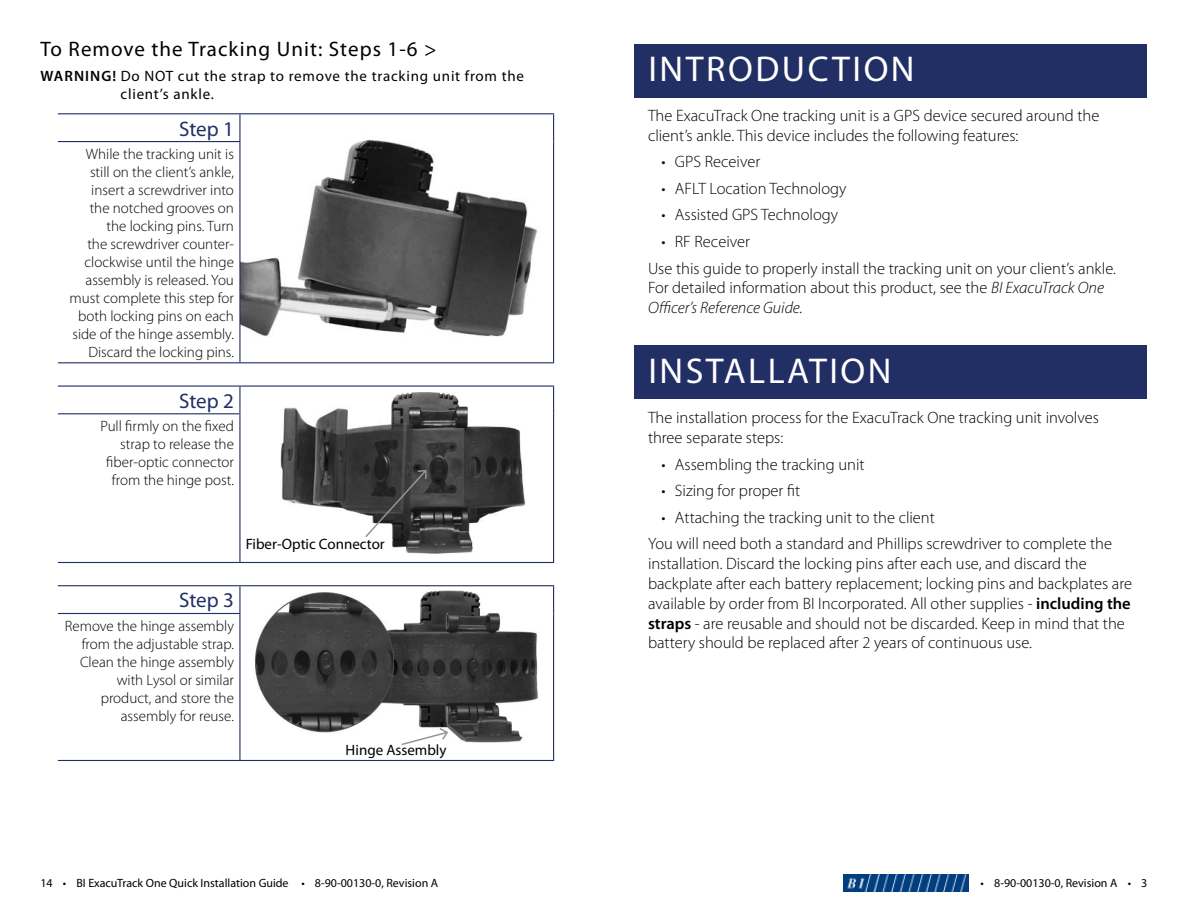
<style>
.page{position:relative;width:1188px;height:918px;background:#fff}
.page>*{position:absolute;margin:0;border:0;box-sizing:border-box;transform-origin:0 0}
.t1{font:36px "Myriad Pro";letter-spacing:.07em;color:#fff}
.t2{font:21px "Myriad Pro";letter-spacing:.05em;color:#000}
.t3{font:21px "Myriad Pro";color:#222f65}
.t4{font:300 16.5px/19.8px "Myriad Pro";color:#000}
.t5{font:300 15px/18px "Myriad Pro";color:#000;text-align:right}
.t6{font:15px/18px "Myriad Pro";letter-spacing:.04em;color:#000}
.t7{font:15px "Myriad Pro";color:#000}
.t8{font:600 15px "Myriad Pro";letter-spacing:.07em;color:#000}
.t9{font:12px "Myriad Pro";color:#000}
.s1{font-weight:400}
.s2{font-style:italic}
.s3{font-weight:600}
</style>
<div class="page">
<img style="left:241px;top:140px;width:296px;height:197px">
<hr style="left:240px;top:113px;width:314px;height:1px;background:#222f65">
<svg style="left:553px;top:114px;width:1px;height:28px"></svg>
<hr style="left:553px;top:142px;width:1px;height:220px;background:#222f65">
<svg style="left:553px;top:387px;width:1px;height:27px"></svg>
<hr style="left:553px;top:414px;width:1px;height:148px;background:#222f65">
<svg style="left:553px;top:586px;width:1px;height:27px"></svg>
<hr style="left:553px;top:613px;width:1px;height:147px;background:#222f65">
<hr style="left:58px;top:113px;width:182px;height:1px;background:#222f65">
<hr style="left:239px;top:114px;width:2px;height:27px;background:#222f65">
<hr style="left:58px;top:141px;width:183px;height:1px;background:#222f65">
<hr style="left:239px;top:142px;width:2px;height:220px;background:#222f65">
<hr style="left:239px;top:387px;width:2px;height:26px;background:#222f65">
<hr style="left:58px;top:413px;width:183px;height:1px;background:#222f65">
<hr style="left:239px;top:414px;width:2px;height:148px;background:#222f65">
<hr style="left:239px;top:586px;width:2px;height:27px;background:#222f65">
<hr style="left:58px;top:613px;width:183px;height:1px;background:#222f65">
<hr style="left:239px;top:614px;width:2px;height:146px;background:#222f65">
<hr style="left:58px;top:362px;width:182px;height:1px;background:#222f65">
<hr style="left:240px;top:362px;width:314px;height:1px;background:#222f65">
<hr style="left:58px;top:386px;width:182px;height:1px;background:#222f65">
<hr style="left:240px;top:386px;width:314px;height:1px;background:#222f65">
<hr style="left:58px;top:562px;width:182px;height:1px;background:#222f65">
<hr style="left:240px;top:562px;width:314px;height:1px;background:#222f65">
<hr style="left:58px;top:585px;width:182px;height:1px;background:#222f65">
<hr style="left:240px;top:585px;width:314px;height:1px;background:#222f65">
<hr style="left:58px;top:760px;width:182px;height:1px;background:#222f65">
<hr style="left:240px;top:760px;width:314px;height:1px;background:#222f65">
<img style="left:280px;top:392px;width:245px;height:162px">
<img style="left:843px;top:874px;width:125px;height:18px">
<div style="left:634px;top:44px;width:514px;height:54px;background:#222f65"></div>
<div style="left:634px;top:345px;width:514px;height:54px;background:#222f65"></div>
<img style="left:255px;top:590px;width:284px;height:153px">
<svg style="left:400px;top:727px;width:49px;height:18px"></svg>
<svg style="left:364px;top:468px;width:64px;height:71px;background:#4f4f4f"></svg>
<p class="t2" style="left:40px;top:36px;width:398px">To Remove the Tracking Unit: Steps 1-6 &gt;</p>
<p class="t8" style="left:41px;top:66px;width:115px">Warning! <span class="s1">Do NOT</span></p>
<p class="t6" style="left:121px;top:67px;width:405px;text-indent:57px">cut the strap to remove the tracking unit from the client’s ankle.</p>
<p class="t3" style="left:179px;top:116px;width:56px">Step 1</p>
<p class="t5" style="left:70px;top:145px;width:166px">While the tracking unit is still on the client’s ankle, insert a screwdriver into the notched grooves on the locking pins. Turn<br>the screwdriver counter&shy;clockwise until the hinge assembly is released. You must complete this step for both locking pins on each side of the hinge assembly.<br>Discard the locking pins.</p>
<p class="t3" style="left:179px;top:388px;width:56px">Step 2</p>
<p class="t5" style="left:100px;top:417px;width:135px">Pull firmly on the fixed strap to release the fiber-optic connector from the hinge post.</p>
<p class="t7" style="left:246px;top:535px;width:141px">Fiber-Optic Connector</p>
<p class="t3" style="left:179px;top:588px;width:56px">Step 3</p>
<p class="t5" style="left:65px;top:617px;width:171px">Remove the hinge assembly from the adjustable strap.<br>Clean the hinge assembly with Lysol or similar product, and store the assembly for reuse.</p>
<p class="t7" style="left:346px;top:741px;width:102px">Hinge Assembly</p>
<p class="t9" style="left:40px;top:875px;width:399px">14 • BI ExacuTrack One Quick Installation Guide • 8-90-00130-0, Revision A</p>
<h1 class="t1" style="left:648px;top:47px;width:268px">Introduction</h1>
<p class="t4" style="left:648px;top:106px;width:453px">The ExacuTrack One tracking unit is a GPS device secured around the client’s ankle. This device includes the following features:</p>
<p class="t4" style="left:661px;top:152px;width:100px">• GPS Receiver</p>
<p class="t4" style="left:661px;top:179px;width:186px">• AFLT Location Technology</p>
<p class="t4" style="left:661px;top:205px;width:178px">• Assisted GPS Technology</p>
<p class="t4" style="left:648px;top:229px;width:470px;line-height:26.5px;text-indent:13px">• RF Receiver<br>Use this guide to properly install the tracking unit on your client’s ankle.</p>
<p class="t4" style="left:648px;top:278px;width:457px">For detailed information about this product, see the <span class="s2">BI ExacuTrack One<br>Officer’s Reference Guide.</span></p>
<h1 class="t1" style="left:648px;top:349px;width:245px">Installation</h1>
<p class="t4" style="left:648px;top:408px;width:452px">The installation process for the ExacuTrack One tracking unit involves three separate steps:</p>
<p class="t4" style="left:661px;top:455px;width:205px">• Assembling the tracking unit</p>
<p class="t4" style="left:661px;top:481px;width:140px">• Sizing for proper fit</p>
<p class="t4" style="left:648px;top:504px;width:466px;line-height:26.5px;text-indent:13px">• Attaching the tracking unit to the client<br>You will need both a standard and Phillips screwdriver to complete the</p>
<p class="t4" style="left:648px;top:554px;width:486px">installation. Discard the locking pins after each use, and discard the backplate after each battery replacement; locking pins and backplates are available by order from BI Incorporated. All other supplies - <span class="s3">including the straps</span> - are reusable and should not be discarded. Keep in mind that the battery should be replaced after 2 years of continuous use.</p>
<p class="t9" style="left:981px;top:875px;width:168px">• 8-90-00130-0, Revision A • 3</p>
</div>
